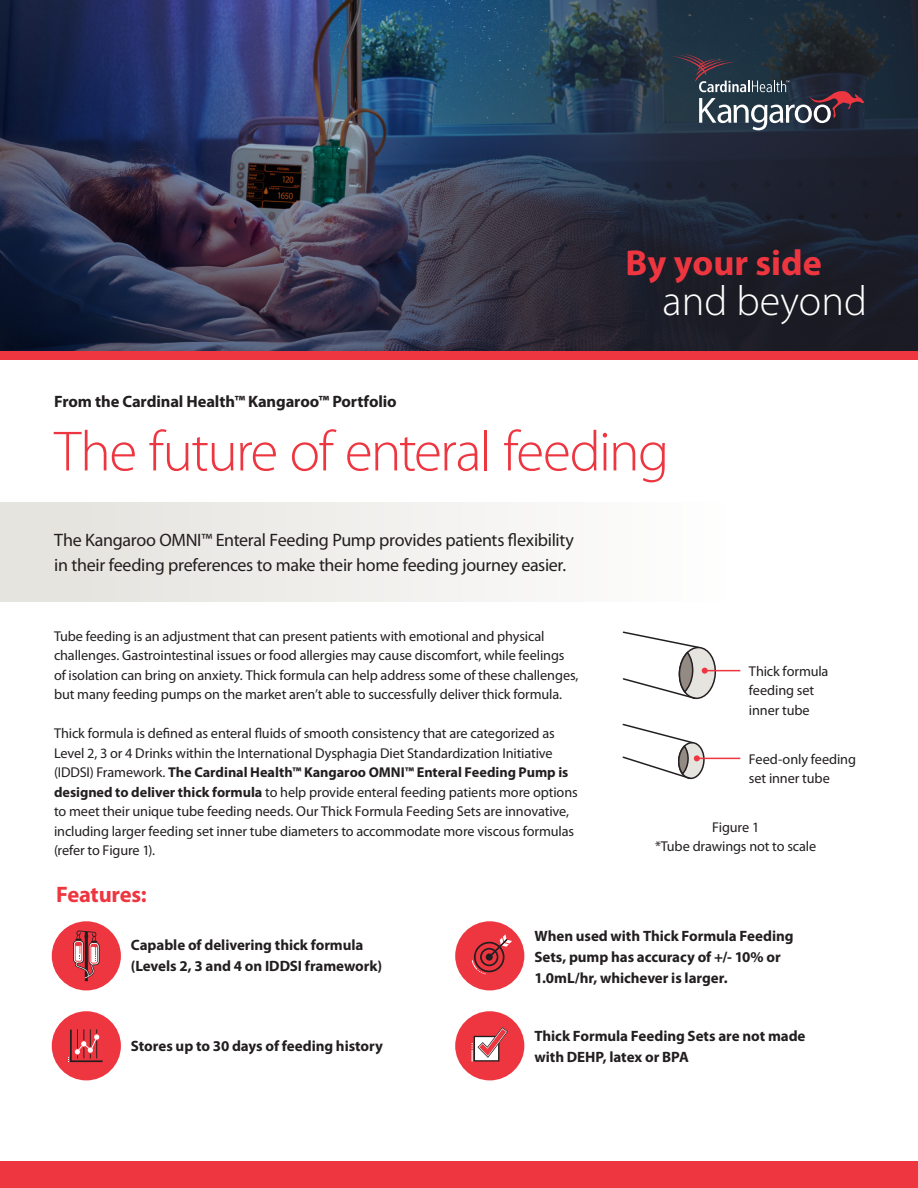
<style>
.page{position:relative;width:918px;height:1188px;background:#fff}
.page>*{position:absolute;margin:0;border:0;box-sizing:border-box;transform-origin:0 0}
.t1{font:300 57.15px "Myriad Pro";letter-spacing:-.03em;color:#ee3640}
.t2{font:300 42.3px "Myriad Pro";color:#fff}
.t3{font:700 36.15px "Myriad Pro";color:#ee3640}
.Body_9_5_13{font:700 22.5px "Myriad Pro";letter-spacing:-.01em;color:#ee3640}
.Body_9_5_13-2{font:18px/25.5px "Myriad Pro";letter-spacing:-.02em;color:#231f20}
.body{font:700 16.5px "Myriad Pro";letter-spacing:-.01em;color:#231f20}
.Body_9_5_13-3{font:700 15px/21px "Myriad Pro";letter-spacing:-.005em;color:#231f20}
.Body_9_5_13-4{font:14.25px/19.5px "Myriad Pro";letter-spacing:-.01em;color:#231f20}
.s1{font-weight:700}
</style>
<div class="page">
<img style="left:0;top:0;width:331px;height:351px">
<svg style="left:331px;top:0;width:587px;height:351px"></svg>
<div style="left:0;top:351px;width:918px;height:9px;background:#ee3640"></div>
<div style="left:0;top:1161px;width:918px;height:27px;background:#ee3640"></div>
<svg style="left:672px;top:54px;width:192px;height:76px"></svg>
<div style="left:0;top:502px;width:726px;height:100px;background:linear-gradient(to right,#e4e1dc,#fefefe)"></div>
<hr style="left:705px;top:670px;width:35px;height:1px;background:#ee3640">
<svg style="left:622px;top:631px;width:96px;height:69px"></svg>
<hr style="left:697px;top:758px;width:43px;height:1px;background:#ee3640">
<svg style="left:622px;top:723px;width:84px;height:57px"></svg>
<div style="left:52px;top:1011px;width:69px;height:69px;background:#ee3640;border-radius:50%"></div>
<svg style="left:68px;top:1029px;width:35px;height:33px"></svg>
<div style="left:52px;top:921px;width:69px;height:69px;background:#ee3640;border-radius:50%"></div>
<svg style="left:73px;top:930px;width:27px;height:51px"></svg>
<div style="left:455px;top:1011px;width:69px;height:69px;background:#ee3640;border-radius:50%"></div>
<svg style="left:472px;top:1027px;width:36px;height:35px"></svg>
<div style="left:455px;top:921px;width:69px;height:69px;background:#ee3640;border-radius:50%"></div>
<svg style="left:472px;top:934px;width:40px;height:40px"></svg>
<p class="body" style="left:54px;top:392px;width:344px">From the Cardinal Health™ Kangaroo™ Portfolio</p>
<h3 class="t3" style="left:626px;top:242px;width:198px">By your side</h3>
<h2 class="t2" style="left:663px;top:277px;width:206px">and beyond</h2>
<p class="t1" style="left:54px;top:420px;width:616px">The future of enteral feeding</p>
<p class="Body_9_5_13-2" style="left:54px;top:527px;width:521px">The Kangaroo OMNI™ Enteral Feeding Pump provides patients flexibility in their feeding preferences to make their home feeding journey easier.</p>
<p class="Body_9_5_13-4" style="left:54px;top:626px;width:526px">Tube feeding is an adjustment that can present patients with emotional and physical challenges. Gastrointestinal issues or food allergies may cause discomfort, while feelings of isolation can bring on anxiety. Thick formula can help address some of these challenges, but many feeding pumps on the market aren’t able to successfully deliver thick formula.</p>
<p class="Body_9_5_13-4" style="left:54px;top:724px;width:525px">Thick formula is defined as enteral fluids of smooth consistency that are categorized as Level 2, 3 or 4 Drinks within the International Dysphagia Diet Standardization Initiative (IDDSI) Framework. <span class="s1">The Cardinal Health™ Kangaroo OMNI™ Enteral Feeding Pump is designed to deliver thick formula</span> to help provide enteral feeding patients more options to meet their unique tube feeding needs. Our Thick Formula Feeding Sets are innovative, including larger feeding set inner tube diameters to accommodate more viscous formulas (refer to Figure 1).</p>
<p class="Body_9_5_13" style="left:56px;top:882px;width:92px">Features:</p>
<p class="Body_9_5_13-4" style="left:749px;top:662px;width:81px">Thick formula feeding set inner tube</p>
<p class="Body_9_5_13-4" style="left:749px;top:749px;width:109px">Feed-only feeding set inner tube</p>
<p class="Body_9_5_13-4" style="left:655px;top:817px;width:163px;text-align:center">Figure 1<br>*Tube drawings not to scale</p>
<p class="Body_9_5_13-3" style="left:131px;top:934px;width:253px">Capable of delivering thick formula (Levels 2, 3 and 4 on IDDSI framework)</p>
<p class="Body_9_5_13-3" style="left:534px;top:925px;width:261px">When used with Thick Formula Feeding<br>Sets, pump has accuracy of +/- 10% or<br>1.0mL/hr, whichever is larger.</p>
<p class="Body_9_5_13-3" style="left:131px;top:1036px;width:254px">Stores up to 30 days of feeding history</p>
<p class="Body_9_5_13-3" style="left:534px;top:1026px;width:273px">Thick Formula Feeding Sets are not made with DEHP, latex or BPA</p>
</div>
